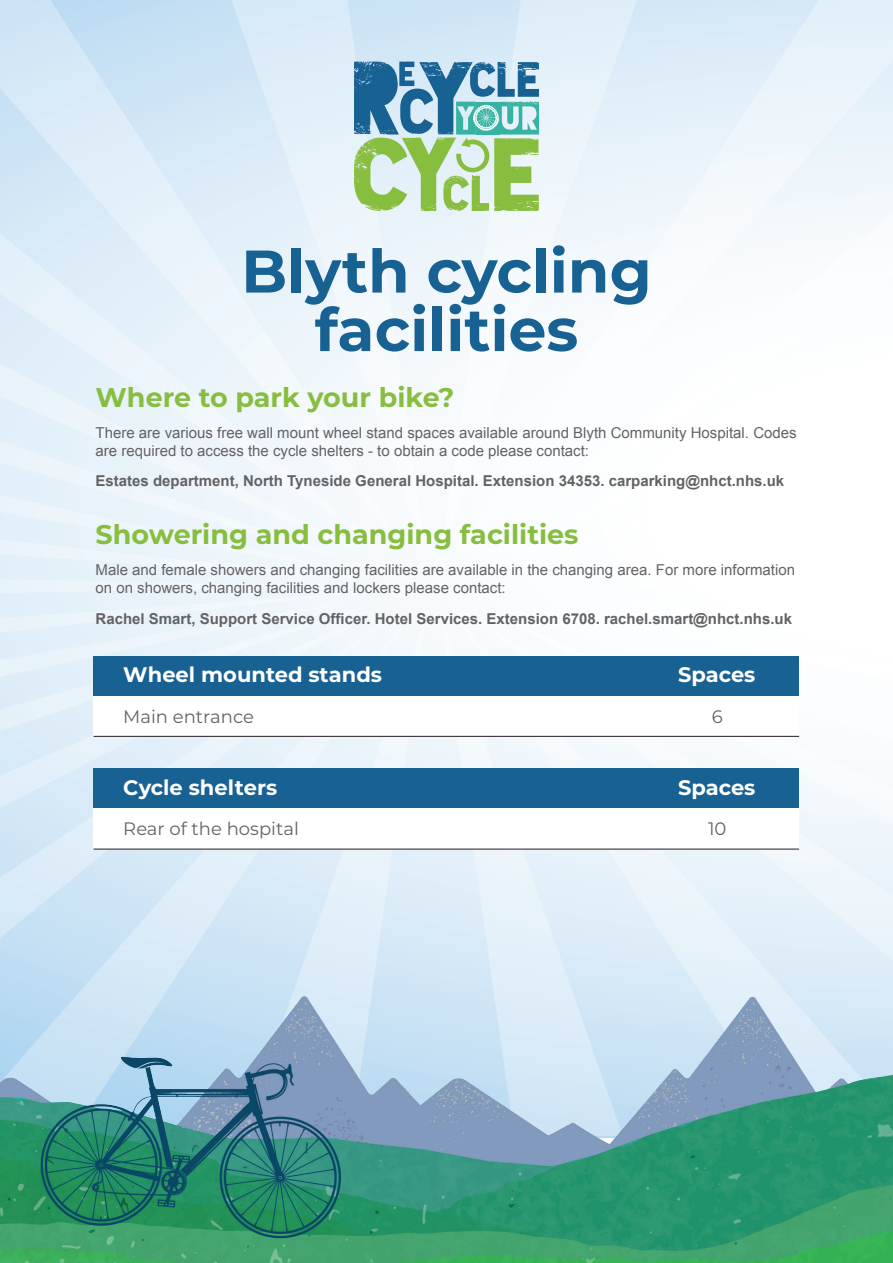
<style>
.page{position:relative;width:893px;height:1263px;background:#fff}
.page>*{position:absolute;margin:0;border:0;box-sizing:border-box;transform-origin:0 0}
.t1{font:700 60px/58.5px "Montserrat";color:#186193;text-align:center}
.t2{font:700 27px "Montserrat";color:#87be3f}
.t3{font:700 21px "Montserrat";color:#fff}
.t4{font:18px "Montserrat";color:#636366}
.t5{font:15px/18px "Arial";color:#636366}
.t6{font:700 15px "Arial";color:#636366}
</style>
<div class="page">
<img style="left:0;top:0;width:893px;height:977px">
<img style="left:0;top:977px;width:893px;height:286px">
<div style="left:94px;top:656px;width:705px;height:39px;background:#186193"></div>
<div style="left:94px;top:768px;width:705px;height:40px;background:#186193"></div>
<div style="left:94px;top:695px;width:705px;height:41px;background:#fff"></div>
<div style="left:94px;top:808px;width:705px;height:41px;background:#fff"></div>
<svg style="left:354px;top:61px;width:186px;height:150px;background:#8dbbaa"></svg>
<hr style="left:94px;top:736px;width:705px;height:1px;background:#231f20">
<hr style="left:94px;top:849px;width:705px;height:1px;background:#231f20">
<h1 class="t1" style="left:241px;top:239px;width:412px">Blyth cycling facilities</h1>
<h2 class="t2" style="left:96px;top:378px;width:360px">Where to park your bike?</h2>
<p class="t5" style="left:96px;top:423px;width:703px">There are various free wall mount wheel stand spaces available around Blyth Community Hospital. Codes are required to access the cycle shelters - to obtain a code please contact:</p>
<p class="t6" style="left:96px;top:471px;width:690px">Estates department, North Tyneside General Hospital. Extension 34353. carparking@nhct.nhs.uk</p>
<h2 class="t2" style="left:96px;top:515px;width:485px">Showering and changing facilities</h2>
<p class="t5" style="left:96px;top:561px;width:701px">Male and female showers and changing facilities are available in the changing area. For more information on on showers, changing facilities and lockers please contact:</p>
<p class="t6" style="left:96px;top:609px;width:698px">Rachel Smart, Support Service Officer. Hotel Services. Extension 6708. rachel.smart@nhct.nhs.uk</p>
<h3 class="t3" style="left:123px;top:660px;width:260px">Wheel mounted stands</h3>
<h3 class="t3" style="left:678px;top:660px;width:79px">Spaces</h3>
<p class="t4" style="left:123px;top:704px;width:132px">Main entrance</p>
<p class="t4" style="left:712px;top:704px;width:12px">6</p>
<h3 class="t3" style="left:123px;top:772px;width:155px">Cycle shelters</h3>
<h3 class="t3" style="left:678px;top:772px;width:79px">Spaces</h3>
<p class="t4" style="left:123px;top:816px;width:177px">Rear of the hospital</p>
<p class="t4" style="left:708px;top:816px;width:20px">10</p>
</div>
